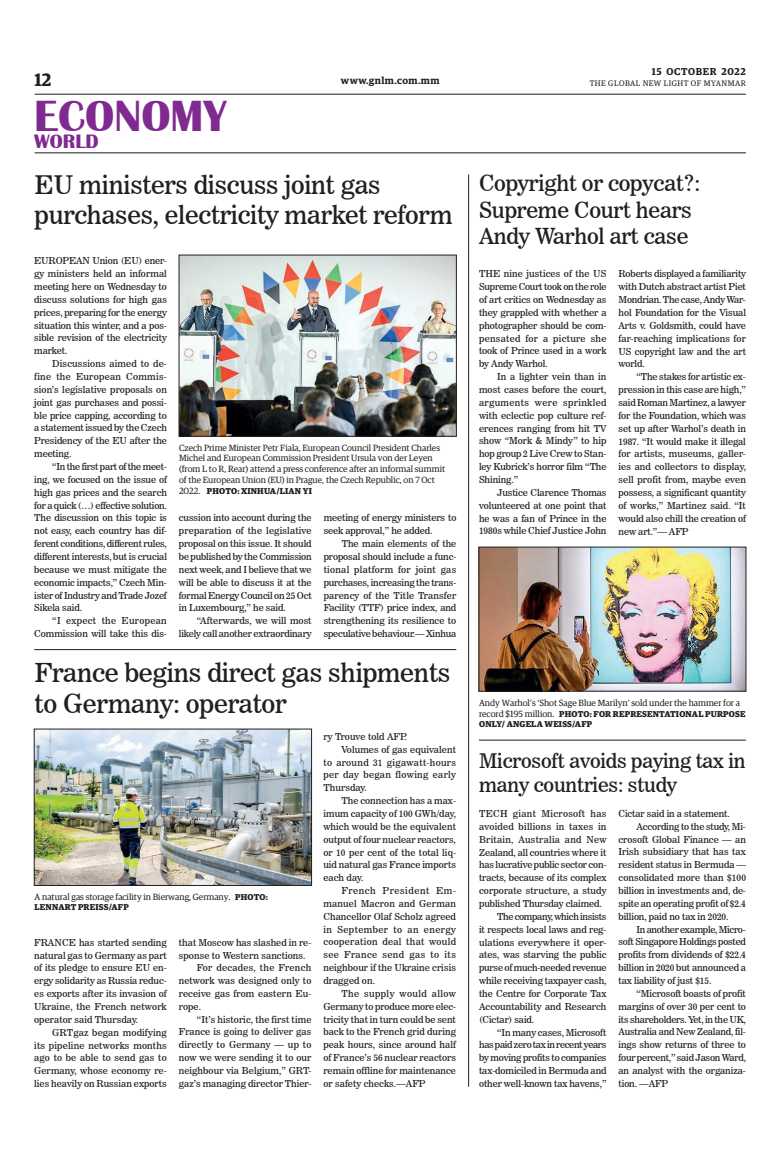
<style>
.page{position:relative;width:773px;height:1152px;background:#fff}
.page>*{position:absolute;margin:0;border:0;box-sizing:border-box;transform-origin:0 0}
.t1{font:700 45px "Britannic";color:#802990}
._3_Clm_Head{font:26px/31.2px "News 706 BT Roman C";letter-spacing:-.01em;color:#231f20}
._3_Clm_Head-2{font:25.5px/30.6px "News 706 BT Roman C";letter-spacing:-.01em;color:#231f20}
._2_Clm_Head{font:22px/26.4px "News 706 BT Roman C";letter-spacing:-.01em;color:#231f20}
._2_Clm_Head-2{font:20px/24px "News 706 BT Roman C";letter-spacing:-.01em;color:#231f20}
.t2{font:700 20px "Britannic";color:#802990}
.t3{font:600 18px "Guardian Egyp";color:#231f20}
.t4{font:600 10px "Guardian Egyp";letter-spacing:.055em;color:#231f20}
._2nd_Body{font:9.5px/12.9px "News 706 BT Roman C";letter-spacing:-.01em;color:#231f20;text-align:justify}
.Normal_Para{font:9.5px/12.9px "News 706 BT Roman C";letter-spacing:-.005em;color:#231f20;text-align:justify}
.t5{font:9px/10.8px "Guardian Egyp";color:#231f20}
.t6{font:700 8.5px/10.2px "Guardian Egyp";letter-spacing:.02em;color:#231f20}
.t7{font:8px "Guardian Egyp";letter-spacing:.06em;color:#231f20}
.s1{font-weight:400;font-size:9px}
.s2{font-weight:700;font-size:8.5px}
</style>
<div class="page">
<hr style="left:35px;top:94px;width:711px;height:1px;background:#231f20">
<hr style="left:35px;top:153px;width:711px;height:1px;background:#231f20">
<img style="left:181px;top:257px;width:273px;height:177px">
<div style="left:179px;top:255px;width:277px;height:181px;border:1px solid #231f20"></div>
<img style="left:36px;top:731px;width:274px;height:153px">
<div style="left:34px;top:729px;width:278px;height:157px;border:1px solid #231f20"></div>
<img style="left:481px;top:549px;width:263px;height:140px">
<hr style="left:468px;top:174px;width:1px;height:913px;background:#231f20">
<hr style="left:34px;top:649px;width:422px;height:1px;background:#231f20">
<hr style="left:479px;top:740px;width:267px;height:1px;background:#231f20">
<h3 class="t3" style="left:35px;top:67px;width:18px">12</h3>
<h1 class="t1" style="left:34px;top:90px;width:194px">ECONOMY</h1>
<h3 class="t2" style="left:34px;top:130px;width:66px">WORLD</h3>
<p class="t4" style="left:651px;top:64px;width:96px">15 OCTOBER 2022</p>
<p class="t4" style="left:341px;top:73px;width:100px">www.gnlm.com.mm</p>
<p class="t7" style="left:589px;top:78px;width:158px">THE GLOBAL NEW LIGHT OF MYANMAR</p>
<p class="_3_Clm_Head-2" style="left:35px;top:169px;width:419px">EU ministers discuss joint gas purchases, electricity market reform</p>
<p class="Normal_Para" style="left:34px;top:254px;width:134px">EUROPEAN Union (EU) ener&shy;gy ministers held an informal meeting here on Wednesday to discuss solutions for high gas prices, preparing for the energy situation this winter, and a pos&shy;sible revision of the electricity market.</p>
<p class="_2nd_Body" style="left:34px;top:357px;width:134px;text-indent:18px">Discussions aimed to de&shy;fine the European Commis&shy;sion’s legislative proposals on joint gas purchases and possi&shy;ble price capping, according to a statement issued by the Czech Presidency of the EU after the meeting.</p>
<p class="_2nd_Body" style="left:34px;top:460px;width:134px;text-indent:18px">“In the first part of the meet&shy;ing, we focused on the issue of high gas prices and the search for a quick (…) effective solution.<br>The discussion on this topic is not easy, each country has dif&shy;ferent conditions, different rules, different interests, but is crucial because we must mitigate the economic impacts,” Czech Min&shy;ister of Industry and Trade Jozef Sikela said.</p>
<p class="_2nd_Body" style="left:34px;top:614px;width:134px;text-align:right">“I expect the European<br>Commission will take this dis-</p>
<p class="t5" style="left:179px;top:442px;width:267px">Czech Prime Minister Petr Fiala, European Council President Charles Michel and European Commission President Ursula von der Leyen (from L to R, Rear) attend a press conference after an informal summit of the European Union (EU) in Prague, the Czech Republic, on 7 Oct</p>
<p class="t6" style="left:179px;top:485px;width:134px"><span class="s1">2022.</span> PHOTO: XINHUA/LIAN YI</p>
<p class="_2nd_Body" style="left:179px;top:512px;width:134px">cussion into account during the preparation of the legislative proposal on this issue. It should be published by the Commission next week, and I believe that we will be able to discuss it at the formal Energy Council on 25 Oct in Luxembourg,” he said.</p>
<p class="_2nd_Body" style="left:179px;top:614px;width:134px;text-align:right">“Afterwards, we will most likely call another extraordinary</p>
<p class="_2nd_Body" style="left:323px;top:512px;width:134px">meeting of energy ministers to seek approval,” he added.</p>
<p class="_2nd_Body" style="left:323px;top:537px;width:134px;text-indent:18px">The main elements of the proposal should include a func&shy;tional platform for joint gas purchases, increasing the trans&shy;parency of the Title Transfer Facility (TTF) price index, and strengthening its resilience to speculative behaviour.— Xinhua</p>
<p class="_3_Clm_Head" style="left:35px;top:657px;width:417px">France begins direct gas shipments to Germany: operator</p>
<p class="t5" style="left:35px;top:890px;width:235px">A natural gas storage facility in Bierwang, Germany. <span class="s2">PHOTO:</span></p>
<p class="t6" style="left:35px;top:901px;width:96px">LENNART PREISS/AFP</p>
<p class="Normal_Para" style="left:34px;top:936px;width:134px">FRANCE has started sending natural gas to Germany as part of its pledge to ensure EU en&shy;ergy solidarity as Russia reduc&shy;es exports after its invasion of Ukraine, the French network operator said Thursday.</p>
<p class="_2nd_Body" style="left:34px;top:1026px;width:134px;text-indent:18px">GRTgaz began modifying its pipeline networks months ago to be able to send gas to Germany, whose economy re&shy;lies heavily on Russian exports</p>
<p class="_2nd_Body" style="left:179px;top:936px;width:134px">that Moscow has slashed in re&shy;sponse to Western sanctions.</p>
<p class="_2nd_Body" style="left:179px;top:962px;width:134px;text-indent:18px">For decades, the French network was designed only to receive gas from eastern Eu&shy;rope.</p>
<p class="_2nd_Body" style="left:179px;top:1013px;width:134px;text-indent:18px">“It’s historic, the first time France is going to deliver gas directly to Germany — up to now we were sending it to our neighbour via Belgium,” GRT&shy;gaz’s managing director Thier-</p>
<p class="_2nd_Body" style="left:323px;top:730px;width:85px">ry Trouve told AFP.</p>
<p class="_2nd_Body" style="left:323px;top:743px;width:134px;text-indent:18px">Volumes of gas equivalent to around 31 gigawatt-hours per day began flowing early Thursday.</p>
<p class="_2nd_Body" style="left:323px;top:794px;width:134px;text-indent:18px">The connection has a max&shy;imum capacity of 100 GWh/day, which would be the equivalent output of four nuclear reactors, or 10 per cent of the total liq&shy;uid natural gas France imports each day.</p>
<p class="_2nd_Body" style="left:323px;top:884px;width:134px;text-indent:18px">French President Em&shy;manuel Macron and German Chancellor Olaf Scholz agreed in September to an energy cooperation deal that would see France send gas to its neighbour if the Ukraine crisis dragged on.</p>
<p class="_2nd_Body" style="left:323px;top:987px;width:134px;text-indent:18px">The supply would allow Germany to produce more elec&shy;tricity that in turn could be sent back to the French grid during peak hours, since around half of France’s 56 nuclear reactors remain offline for maintenance or safety checks.—AFP</p>
<p class="_2_Clm_Head" style="left:479px;top:170px;width:223px">Copyright or copycat?:<br>Supreme Court hears<br>Andy Warhol art case</p>
<p class="Normal_Para" style="left:479px;top:267px;width:129px">THE nine justices of the US Supreme Court took on the role of art critics on Wednesday as they grappled with whether a photographer should be com&shy;pensated for a picture she took of Prince used in a work by Andy Warhol.</p>
<p class="_2nd_Body" style="left:479px;top:370px;width:129px;text-indent:18px">In a lighter vein than in most cases before the court, arguments were sprinkled with eclectic pop culture ref&shy;erences ranging from hit TV show “Mork &amp; Mindy” to hip hop group 2 Live Crew to Stan&shy;ley Kubrick’s horror film “The Shining.”</p>
<p class="_2nd_Body" style="left:479px;top:486px;width:129px;text-indent:18px">Justice Clarence Thomas volunteered at one point that he was a fan of Prince in the 1980s while Chief Justice John</p>
<p class="_2nd_Body" style="left:618px;top:268px;width:129px">Roberts displayed a familiarity with Dutch abstract artist Piet Mondrian. The case, Andy War&shy;hol Foundation for the Visual Arts v. Goldsmith, could have far-reaching implications for US copyright law and the art world.</p>
<p class="_2nd_Body" style="left:618px;top:370px;width:129px;text-indent:18px">“The stakes for artistic ex&shy;pression in this case are high,” said Roman Martinez, a lawyer for the Foundation, which was set up after Warhol’s death in 1987. “It would make it illegal for artists, museums, galler&shy;ies and collectors to display, sell profit from, maybe even possess, a significant quantity of works,” Martinez said. “It would also chill the creation of new art.”— AFP</p>
<p class="t5" style="left:479px;top:697px;width:262px">Andy Warhol’s ‘Shot Sage Blue Marilyn’ sold under the hammer for a</p>
<p class="t6" style="left:479px;top:708px;width:268px"><span class="s1">record $195 million.</span> PHOTO: FOR REPRESENTATIONAL PURPOSE<br>ONLY/ ANGELA WEISS/AFP</p>
<p class="_2_Clm_Head-2" style="left:479px;top:749px;width:268px">Microsoft avoids paying tax in many countries: study</p>
<p class="Normal_Para" style="left:479px;top:807px;width:129px">TECH giant Microsoft has avoided billions in taxes in Britain, Australia and New Zealand, all countries where it has lucrative public sector con&shy;tracts, because of its complex corporate structure, a study published Thursday claimed.</p>
<p class="_2nd_Body" style="left:479px;top:910px;width:129px;text-indent:18px">The company, which insists it respects local laws and reg&shy;ulations everywhere it oper&shy;ates, was starving the public purse of much-needed revenue while receiving taxpayer cash, the Centre for Corporate Tax Accountability and Research (Cictar) said.</p>
<p class="_2nd_Body" style="left:479px;top:1026px;width:129px;text-indent:18px">“In many cases, Microsoft has paid zero tax in recent years by moving profits to companies tax-domiciled in Bermuda and other well-known tax havens,”</p>
<p class="_2nd_Body" style="left:618px;top:807px;width:113px">Cictar said in a statement.</p>
<p class="_2nd_Body" style="left:618px;top:820px;width:129px;text-indent:18px">According to the study, Mi&shy;crosoft Global Finance — an Irish subsidiary that has tax resident status in Bermuda — consolidated more than $100 billion in investments and, de&shy;spite an operating profit of $2.4 billion, paid no tax in 2020.</p>
<p class="_2nd_Body" style="left:618px;top:923px;width:129px;text-indent:18px">In another example, Micro&shy;soft Singapore Holdings posted profits from dividends of $22.4 billion in 2020 but announced a tax liability of just $15.</p>
<p class="_2nd_Body" style="left:618px;top:987px;width:129px;text-indent:18px">“Microsoft boasts of profit margins of over 30 per cent to its shareholders. Yet, in the UK, Australia and New Zealand, fil&shy;ings show returns of three to four percent,” said Jason Ward, an analyst with the organiza&shy;tion. —AFP</p>
</div>
